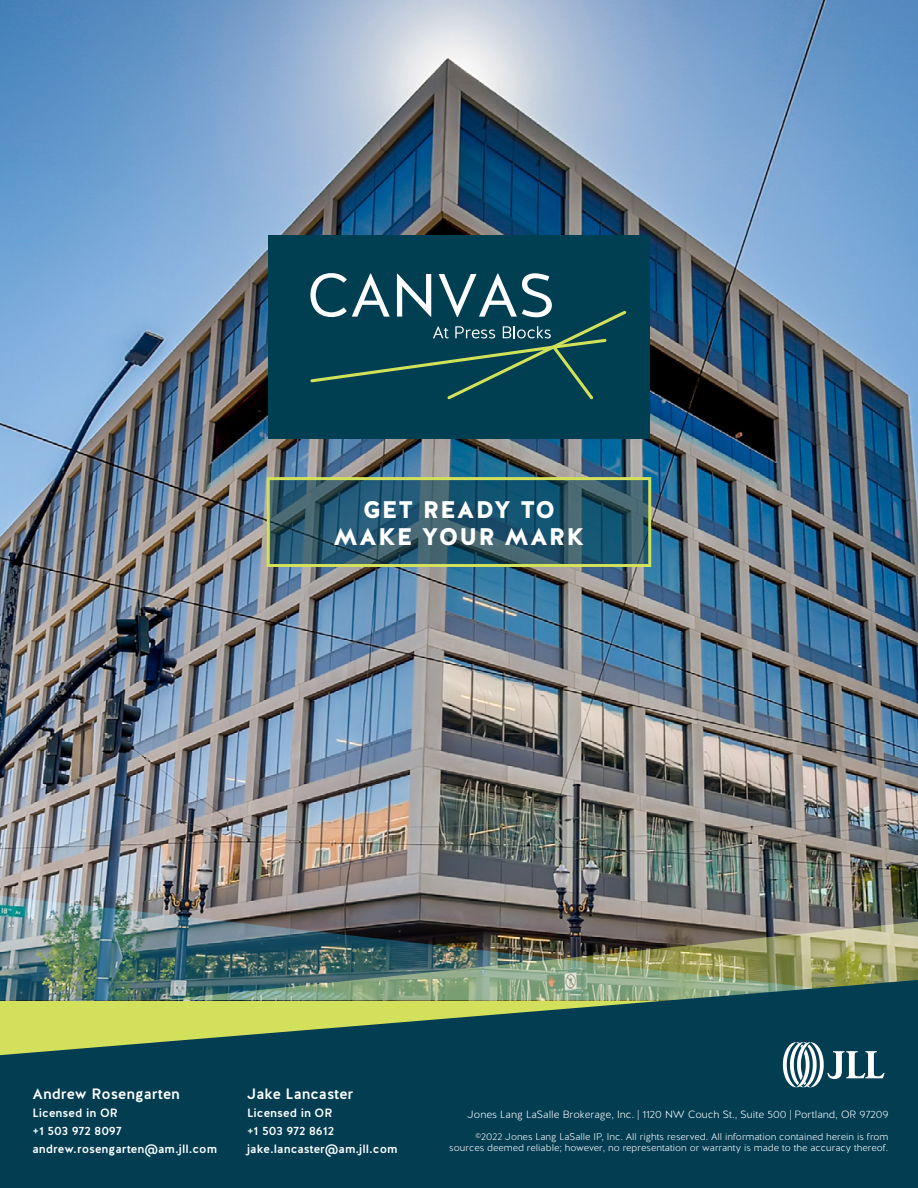
<style>
.page{position:relative;width:918px;height:1188px;background:#fff}
.page>*{position:absolute;margin:0;border:0;box-sizing:border-box;transform-origin:0 0}
.t1{font:900 24px/27.3px "Halis GR";letter-spacing:.05em;color:#fff;text-align:center}
.t2{font:500 15px "Halis GR";color:#fff}
.t3{font:500 12px/18px "Halis GR";color:#fff}
.t4{font:300 10.5px "Halis GR";color:#fff}
.t5{font:300 9.75px/11.7px "Halis GR";color:#fff;text-align:right}
</style>
<div class="page">
<img style="left:0;top:0;width:918px;height:896px">
<img style="left:0;top:896px;width:918px;height:84px">
<img style="left:164px;top:922px;width:754px;height:58px">
<svg style="left:0;top:980px;width:918px;height:208px;fill:#023d52"></svg>
<svg style="left:783px;top:1042px;width:102px;height:45px"></svg>
<div style="left:268px;top:235px;width:382px;height:203px;background:#003e52"></div>
<svg style="left:310px;top:273px;width:316px;height:126px"></svg>
<svg style="left:271px;top:481px;width:376px;height:82px"></svg>
<div style="left:267px;top:477px;width:384px;height:90px;border:3px solid #d2e05b"></div>
<h1 class="t1" style="left:334px;top:497px;width:252px">GET READY TO<br>MAKE YOUR MARK</h1>
<h2 class="t2" style="left:32px;top:1084px;width:149px">Andrew Rosengarten</h2>
<p class="t3" style="left:32px;top:1104px;width:186px">Licensed in OR<br>+1 503 972 8097 andrew.rosengarten@am.jll.com</p>
<h2 class="t2" style="left:247px;top:1084px;width:108px">Jake Lancaster</h2>
<p class="t3" style="left:247px;top:1104px;width:152px">Licensed in OR<br>+1 503 972 8612 jake.lancaster@am.jll.com</p>
<p class="t4" style="left:468px;top:1108px;width:422px">Jones Lang LaSalle Brokerage, Inc. | 1120 NW Couch St., Suite 500 | Portland, OR 97209</p>
<p class="t5" style="left:449px;top:1131px;width:441px">©2022 Jones Lang LaSalle IP, Inc. All rights reserved. All information contained herein is from sources deemed reliable; however, no representation or warranty is made to the accuracy thereof.</p>
</div>
